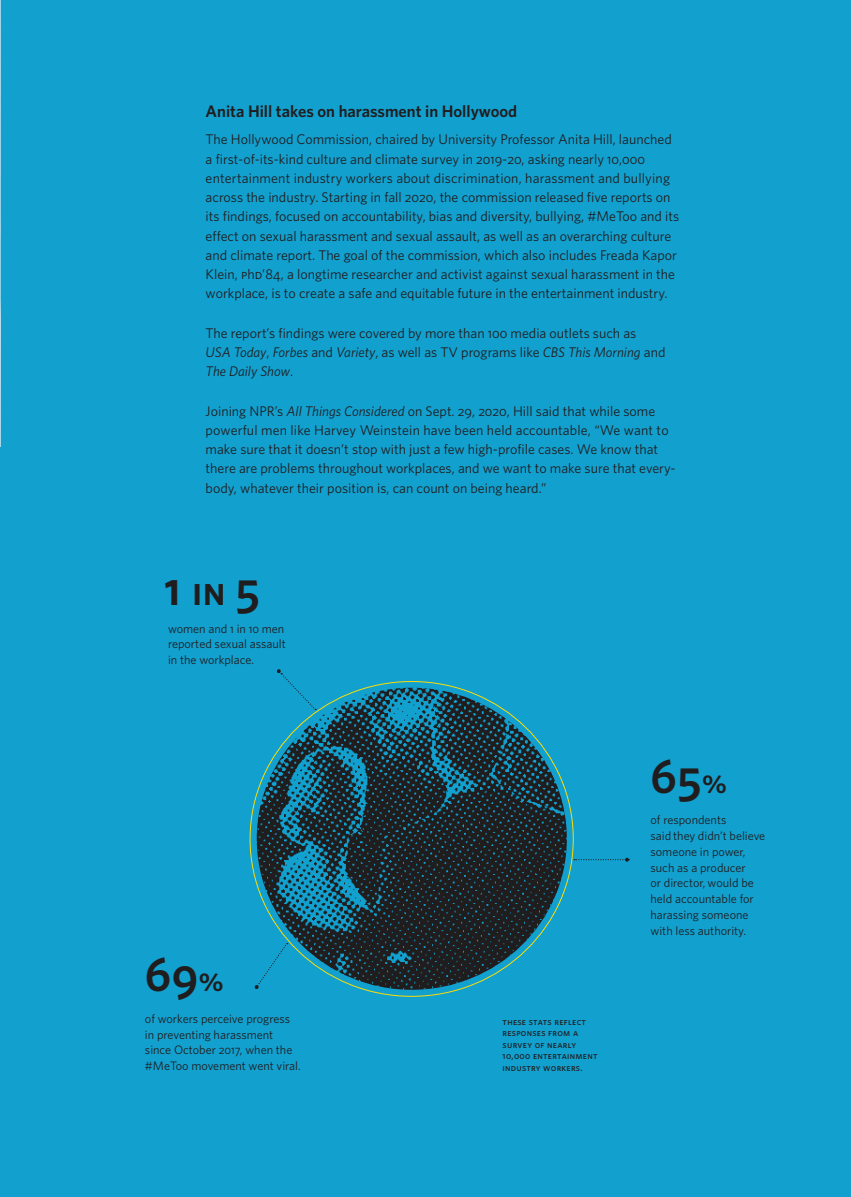
<style>
.page{position:relative;width:851px;height:1197px;background:#fff}
.page>*{position:absolute;margin:0;border:0;box-sizing:border-box;transform-origin:0 0}
.t1{font:600 47.77px "Whitney";color:#201d1e}
.t2{font:600 16.62px "Whitney";color:#201d1e}
.t3{font:14px/19.2px "Whitney";color:#201d1e}
.t4{font:12.25px/15.8px "Whitney";color:#201d1e}
.t5{font:500 9.62px/11.4px "Whitney";letter-spacing:.03em;color:#201d1e}
.s1{font-style:italic}
.s2{font-size:40.77px}
.s3{font-size:33.77px}
</style>
<div class="page">
<div style="left:0;top:0;width:850px;height:1197px;background:#12a0cf"></div>
<svg style="left:574px;top:858px;width:55px;height:4px"></svg>
<img style="left:0;top:0;width:1px;height:446px">
<svg style="left:277px;top:669px;width:39px;height:41px"></svg>
<svg style="left:254px;top:943px;width:34px;height:46px"></svg>
<img style="left:257px;top:688px;width:310px;height:302px;border-radius:50%">
<h3 class="t2" style="left:206px;top:105px;width:313px">Anita Hill takes on harassment in Hollywood</h3>
<p class="t3" style="left:206px;top:132px;width:475px">The Hollywood Commission, chaired by University Professor Anita Hill, launched a first-of-its-kind culture and climate survey in 2019-20, asking nearly 10,000 entertainment industry workers about discrimination, harassment and bullying across the industry. Starting in fall 2020, the commission released five reports on its findings, focused on accountability, bias and diversity, bullying, #MeToo and its effect on sexual harassment and sexual assault, as well as an overarching culture and climate report. The goal of the commission, which also includes Freada Kapor Klein, PhD’84, a longtime researcher and activist against sexual harassment in the workplace, is to create a safe and equitable future in the entertainment industry.</p>
<p class="t3" style="left:206px;top:325px;width:461px">The report’s findings were covered by more than 100 media outlets such as<br><span class="s1">USA Today</span>, <span class="s1">Forbes</span> and <span class="s1">Variety</span>, as well as TV programs like <span class="s1">CBS This Morning</span> and<br><span class="s1">The Daily Show</span>.</p>
<p class="t3" style="left:206px;top:403px;width:471px">Joining NPR’s <span class="s1">All Things Considered</span> on Sept. 29, 2020, Hill said that while some powerful men like Harvey Weinstein have been held accountable, “We want to make sure that it doesn’t stop with just a few high-profile cases. We know that there are problems throughout workplaces, and we want to make sure that every&shy;body, whatever their position is, can count on being heard.”</p>
<h1 class="t1" style="left:164px;top:571px;width:97px">1 <span class="s2">IN</span> 5</h1>
<p class="t4" style="left:168px;top:622px;width:119px;text-align:justify">women and 1 in 10 men reported sexual assault in the workplace.</p>
<h1 class="t1" style="left:145px;top:957px;width:80px">69<span class="s3">%</span></h1>
<p class="t4" style="left:145px;top:1012px;width:157px">of workers perceive progress in preventing harassment since October 2017, when the #MeToo movement went viral.</p>
<p class="t5" style="left:502px;top:1017px;width:96px">THESE STATS REFLECT<br>RESPONSES FROM A<br>SURVEY OF NEARLY<br>10,000 ENTERTAINMENT<br>INDUSTRY WORKERS.</p>
<h1 class="t1" style="left:650px;top:759px;width:78px">65<span class="s3">%</span></h1>
<p class="t4" style="left:650px;top:814px;width:116px">of respondents<br>said they didn’t believe someone in power, such as a producer<br>or director, would be held accountable for harassing someone with less authority.</p>
</div>
